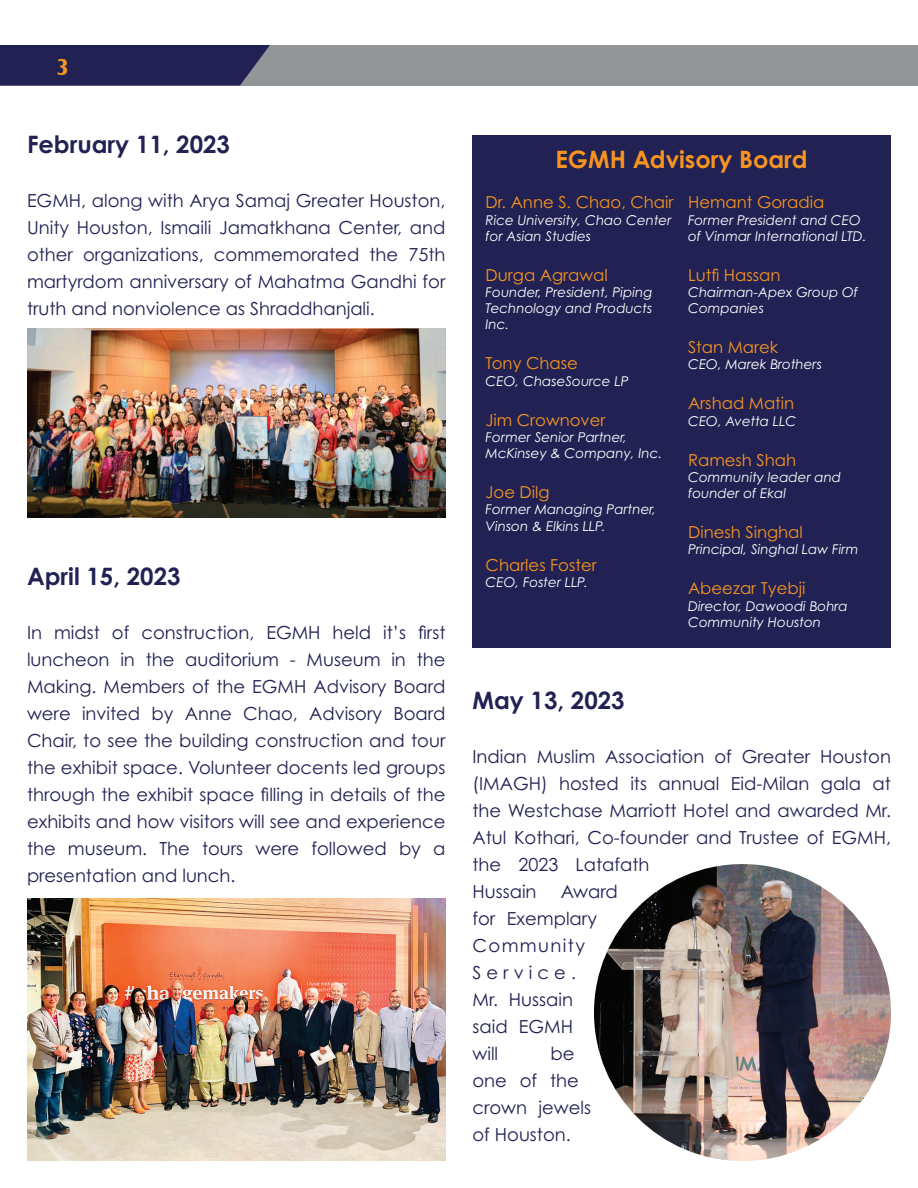
<style>
.page{position:relative;width:918px;height:1188px;background:#fff}
.page>*{position:absolute;margin:0;border:0;box-sizing:border-box;transform-origin:0 0}
.t1{font:700 24px "Century Gothic Pro";color:#212153}
.t2{font:700 24px "Century Gothic Pro";color:#f69421}
.t3{font:700 24px "Castle T";color:#f69421}
.t4{font:18px/27px "Century Gothic Pro";color:#212153}
.t5{font:16.5px "Century Gothic Pro";color:#f69421}
.t6{font:italic 13.5px/16.2px "Century Gothic Pro";color:#fff}
</style>
<div class="page">
<div style="left:0;top:45px;width:918px;height:41px;background:#939698"></div>
<div style="left:0;top:45px;width:270px;height:40px;background:#212153"></div>
<img style="left:27px;top:328px;width:418px;height:189px">
<img style="left:27px;top:899px;width:419px;height:262px">
<img style="left:594px;top:864px;width:297px;height:297px;border-radius:148px">
<div style="left:472px;top:135px;width:419px;height:513px;background:#212153"></div>
<h1 class="t3" style="left:56px;top:53px;width:15px">3</h1>
<h1 class="t1" style="left:27px;top:129px;width:205px">February 11, 2023</h1>
<p class="t4" style="left:27px;top:186px;width:420px;text-align:justify">EGMH, along with Arya Samaj Greater Houston, Unity Houston, Ismaili Jamatkhana Center, and other organizations, commemorated the 75th martyrdom anniversary of Mahatma Gandhi for truth and nonviolence as Shraddhanjali.</p>
<h1 class="t1" style="left:27px;top:561px;width:155px">April 15, 2023</h1>
<p class="t4" style="left:27px;top:618px;width:420px;text-align:justify">In midst of construction, EGMH held it’s first luncheon in the auditorium - Museum in the Making. Members of the EGMH Advisory Board were invited by Anne Chao, Advisory Board Chair, to see the building construction and tour the exhibit space. Volunteer docents led groups through the exhibit space filling in details of the exhibits and how visitors will see and experience the museum. The tours were followed by a presentation and lunch.</p>
<h1 class="t2" style="left:555px;top:144px;width:254px">EGMH Advisory Board</h1>
<p class="t5" style="left:486px;top:192px;width:189px">Dr. Anne S. Chao, Chair</p>
<p class="t6" style="left:486px;top:211px;width:187px">Rice University, Chao Center for Asian Studies</p>
<p class="t5" style="left:486px;top:265px;width:124px">Durga Agrawal</p>
<p class="t6" style="left:486px;top:284px;width:168px;text-align:justify">Founder, President, Piping Technology and Products Inc.</p>
<p class="t5" style="left:486px;top:353px;width:94px">Tony Chase</p>
<p class="t6" style="left:486px;top:373px;width:145px">CEO, ChaseSource LP</p>
<p class="t5" style="left:486px;top:410px;width:121px">Jim Crownover</p>
<p class="t6" style="left:486px;top:429px;width:178px">Former Senior Partner,<br>McKinsey &amp; Company, Inc.</p>
<p class="t5" style="left:486px;top:482px;width:66px">Joe Dilg</p>
<p class="t6" style="left:486px;top:501px;width:172px">Former Managing Partner,<br>Vinson &amp; Elkins LLP.</p>
<p class="t5" style="left:486px;top:555px;width:113px">Charles Foster</p>
<p class="t6" style="left:486px;top:574px;width:104px">CEO, Foster LLP.</p>
<p class="t5" style="left:688px;top:192px;width:138px">Hemant Goradia</p>
<p class="t6" style="left:688px;top:211px;width:180px">Former President and CEO of Vinmar International LTD.</p>
<p class="t5" style="left:688px;top:265px;width:94px">Lutfi Hassan</p>
<p class="t6" style="left:688px;top:284px;width:172px">Chairman-Apex Group Of<br>Companies</p>
<p class="t5" style="left:688px;top:337px;width:92px">Stan Marek</p>
<p class="t6" style="left:688px;top:356px;width:135px">CEO, Marek Brothers</p>
<p class="t5" style="left:688px;top:393px;width:108px">Arshad Matin</p>
<p class="t6" style="left:688px;top:413px;width:110px">CEO, Avetta LLC</p>
<p class="t5" style="left:688px;top:450px;width:110px">Ramesh Shah</p>
<p class="t6" style="left:688px;top:469px;width:155px">Community leader and founder of Ekal</p>
<p class="t5" style="left:688px;top:522px;width:116px">Dinesh Singhal</p>
<p class="t6" style="left:688px;top:541px;width:172px">Principal, Singhal Law Firm</p>
<p class="t5" style="left:688px;top:578px;width:119px">Abeezar Tyebji</p>
<p class="t6" style="left:688px;top:598px;width:161px">Director, Dawoodi Bohra<br>Community Houston</p>
<h1 class="t1" style="left:472px;top:685px;width:154px">May 13, 2023</h1>
<p class="t4" style="left:472px;top:743px;width:420px">Indian Muslim Association of Greater Houston (IMAGH) hosted its annual Eid-Milan gala at the Westchase Marriott Hotel and awarded Mr.<br>Atul Kothari, Co-founder and Trustee of EGMH, the 2023 Latafath<br>Hussain</p>
<p class="t4" style="left:472px;top:878px;width:147px;text-indent:88px">Award for Exemplary<br>Community<br>Service.<br>Mr. Hussain<br>said EGMH<br>will</p>
<p class="t4" style="left:472px;top:1040px;width:120px;text-indent:78px">be one of the crown jewels of Houston.</p>
</div>
